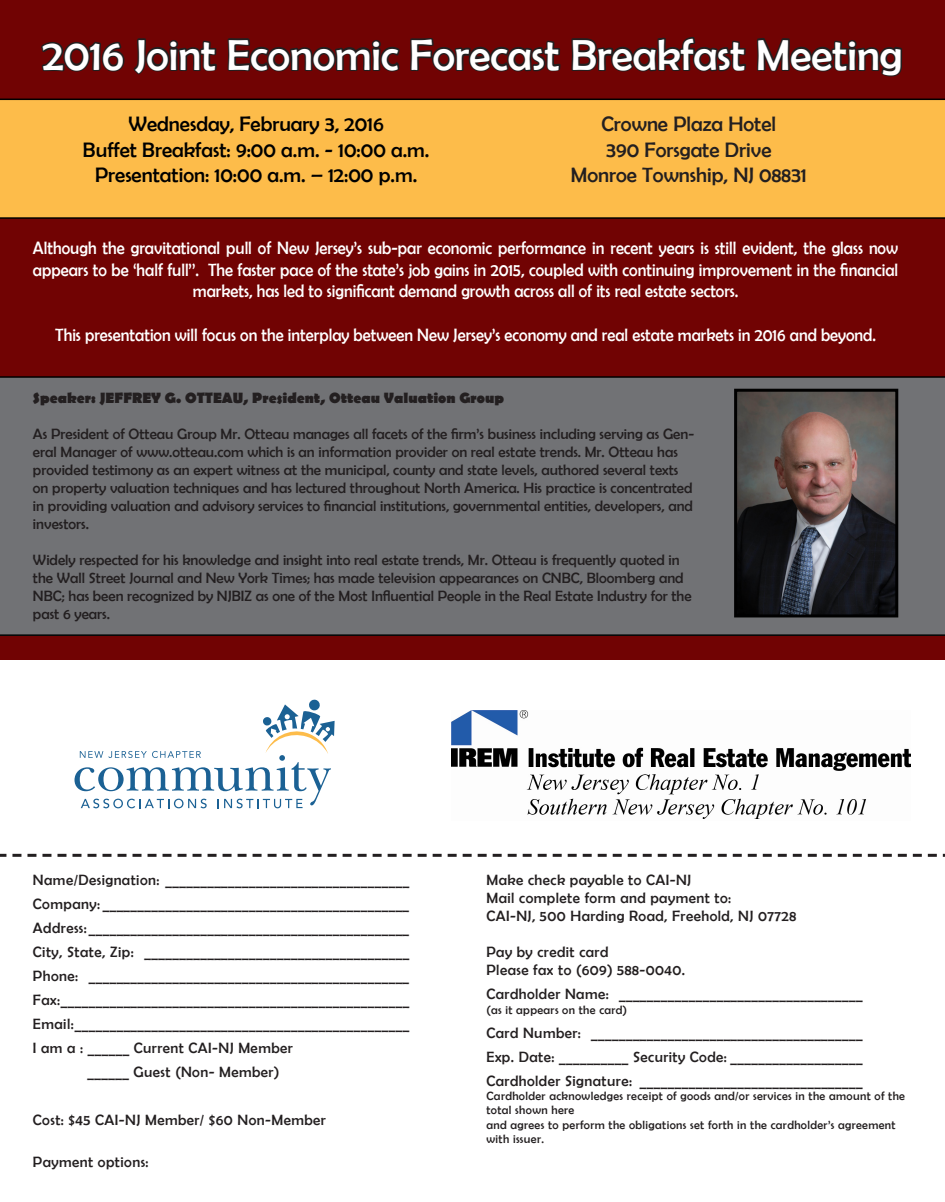
<style>
.page{position:relative;width:945px;height:1202px;background:#fff}
.page>*{position:absolute;margin:0;border:0;box-sizing:border-box;transform-origin:0 0}
.t1{font:43.5px "Berlin Sans FB";color:#fff}
.t2{font:21px "Berlin Sans FB";color:#000}
.t3{font:21px "Berlin Sans FB";color:#231f20}
.t4{font:18px/21.6px "Berlin Sans FB";color:#fff;text-align:center;scale:.92 1}
.t5{font:15px/18px "Berlin Sans FB";color:#231f20}
.t6{font:15px "Berlin Sans FB";letter-spacing:.03em;color:#231f20}
.t7{font:700 15px "Berlin Sans FB";color:#231f20}
.t8{font:12px/14.4px "Berlin Sans FB";letter-spacing:.03em;color:#231f20}
</style>
<div class="page">
<div style="left:0;top:0;width:945px;height:659px;background:#710303"></div>
<svg style="left:41px;top:38px;width:176px;height:37px"></svg>
<svg style="left:226px;top:38px;width:176px;height:61px"></svg>
<svg style="left:409px;top:38px;width:154px;height:61px"></svg>
<svg style="left:570px;top:37px;width:178px;height:62px"></svg>
<svg style="left:757px;top:38px;width:146px;height:39px"></svg>
<svg style="left:0;top:853px;width:945px;height:3px"></svg>
<div style="left:0;top:376px;width:945px;height:260px;background:#717275"></div>
<img style="left:738px;top:393px;width:156px;height:220px">
<div style="left:734px;top:389px;width:164px;height:228px;border:3px solid #000"></div>
<svg style="left:75px;top:699px;width:260px;height:109px"></svg>
<img style="left:452px;top:710px;width:459px;height:109px">
<div style="left:0;top:99px;width:945px;height:120px;background:#fdbc4a"></div>
<p class="t1" style="left:43px;top:31px;width:861px">2016 Joint Economic Forecast Breakfast Meeting</p>
<p class="t2" style="left:128px;top:113px;width:257px">Wednesday, February 3, 2016</p>
<p class="t2" style="left:83px;top:138px;width:348px">Buffet Breakfast: 9:00 a.m. - 10:00 a.m.</p>
<p class="t2" style="left:95px;top:163px;width:324px">Presentation: 10:00 a.m. – 12:00 p.m.</p>
<p class="t3" style="left:602px;top:113px;width:176px">Crowne Plaza Hotel</p>
<p class="t3" style="left:606px;top:138px;width:167px">390 Forsgate Drive</p>
<p class="t3" style="left:571px;top:163px;width:238px">Monroe Township, NJ 08831</p>
<p class="t4" style="left:33px;top:237px;width:942px">Although the gravitational pull of New Jersey’s sub-par economic performance in recent years is still evident, the glass now appears to be ‘half full’’. The faster pace of the state’s job gains in 2015, coupled with continuing improvement in the financial markets, has led to significant demand growth across all of its real estate sectors.</p>
<p class="t4" style="left:55px;top:323px;width:894px">This presentation will focus on the interplay between New Jersey’s economy and real estate markets in 2016 and beyond.</p>
<p class="t7" style="left:33px;top:389px;width:472px">Speaker: JEFFREY G. OTTEAU, President, Otteau Valuation Group</p>
<p class="t5" style="left:33px;top:425px;width:663px">As President of Otteau Group Mr. Otteau manages all facets of the firm’s business including serving as Gen&shy;eral Manager of www.otteau.com which is an information provider on real estate trends. Mr. Otteau has provided testimony as an expert witness at the municipal, county and state levels, authored several texts on property valuation techniques and has lectured throughout North America. His practice is concentrated in providing valuation and advisory services to financial institutions, governmental entities, developers, and investors.</p>
<p class="t5" style="left:33px;top:551px;width:660px">Widely respected for his knowledge and insight into real estate trends, Mr. Otteau is frequently quoted in the Wall Street Journal and New York Times; has made television appearances on CNBC, Bloomberg and NBC; has been recognized by NJBIZ as one of the Most Influential People in the Real Estate Industry for the past 6 years.</p>
<p class="t6" style="left:33px;top:871px;width:378px">Name/Designation: ___________________________________</p>
<p class="t6" style="left:33px;top:895px;width:378px">Company: ____________________________________________</p>
<p class="t6" style="left:33px;top:919px;width:378px">Address:______________________________________________</p>
<p class="t6" style="left:33px;top:943px;width:378px">City, State, Zip: ______________________________________</p>
<p class="t5" style="left:33px;top:966px;width:378px">Phone: ______________________________________________</p>
<p class="t5" style="left:33px;top:990px;width:378px">Fax:__________________________________________________</p>
<p class="t5" style="left:33px;top:1014px;width:378px">Email:________________________________________________</p>
<p class="t6" style="left:33px;top:1039px;width:261px">I am a : ______ Current CAI-NJ Member</p>
<p class="t6" style="left:88px;top:1063px;width:193px">______ Guest (Non- Member)</p>
<p class="t6" style="left:33px;top:1111px;width:294px">Cost: $45 CAI-NJ Member/ $60 Non-Member</p>
<p class="t6" style="left:33px;top:1153px;width:117px">Payment options:</p>
<p class="t6" style="left:487px;top:871px;width:206px">Make check payable to CAI-NJ</p>
<p class="t6" style="left:487px;top:889px;width:246px">Mail complete form and payment to:</p>
<p class="t6" style="left:487px;top:907px;width:311px">CAI-NJ, 500 Harding Road, Freehold, NJ 07728</p>
<p class="t6" style="left:487px;top:943px;width:123px">Pay by credit card</p>
<p class="t6" style="left:487px;top:961px;width:200px">Please fax to (609) 588-0040.</p>
<p class="t6" style="left:487px;top:985px;width:378px">Cardholder Name: ___________________________________</p>
<p class="t8" style="left:487px;top:1002px;width:142px">(as it appears on the card)</p>
<p class="t6" style="left:487px;top:1024px;width:378px">Card Number: _______________________________________</p>
<p class="t6" style="left:487px;top:1048px;width:378px">Exp. Date: __________ Security Code: ___________________</p>
<p class="t6" style="left:487px;top:1072px;width:378px">Cardholder Signature: ________________________________</p>
<p class="t8" style="left:487px;top:1088px;width:420px">Cardholder acknowledges receipt of goods and/or services in the amount of the total shown here<br>and agrees to perform the obligations set forth in the cardholder’s agreement with issuer.</p>
</div>
